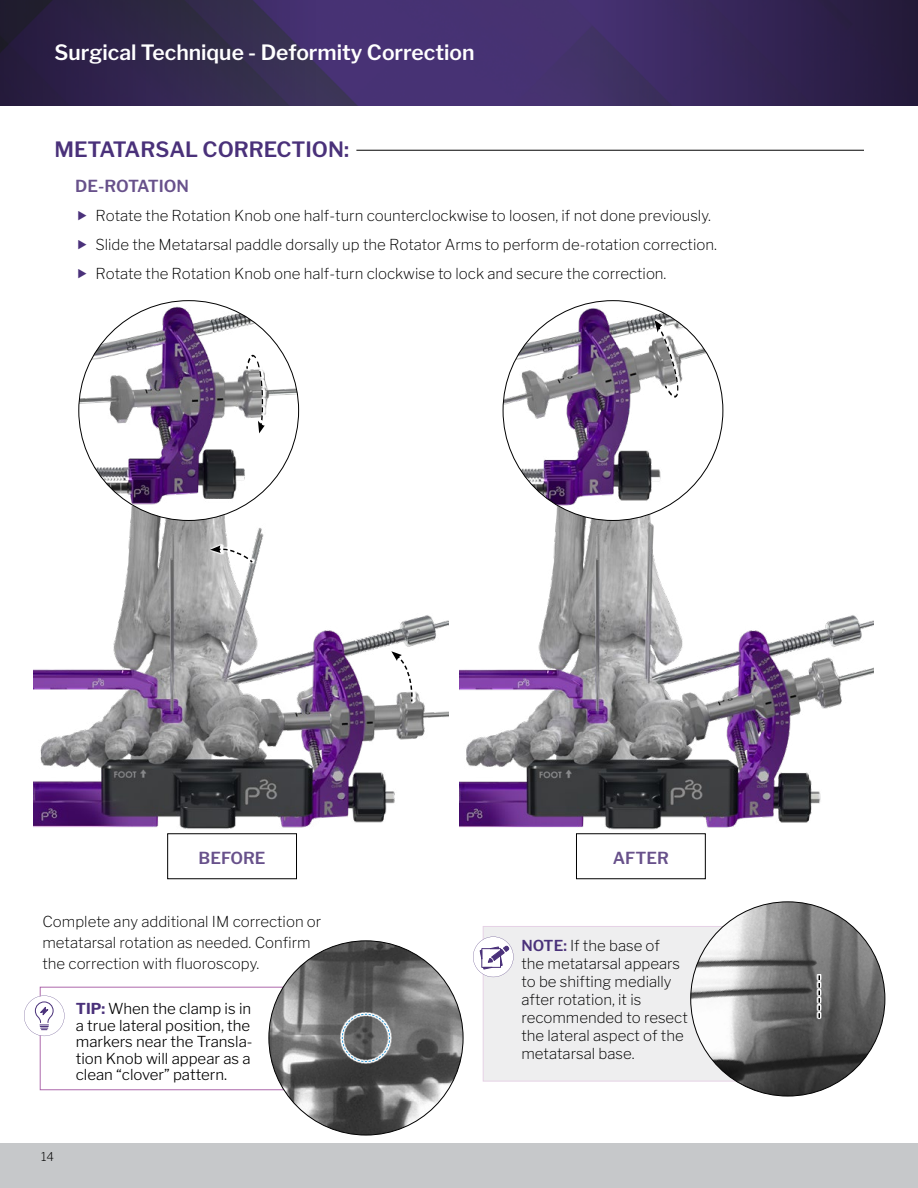
<style>
.page{position:relative;width:918px;height:1188px;background:#fff}
.page>*{position:absolute;margin:0;border:0;box-sizing:border-box;transform-origin:0 0}
.t1{font:600 21px "Libre Franklin";color:#fff}
.t2{font:600 21px "Libre Franklin";color:#4a317a}
.t3{font:600 16.5px "Libre Franklin";color:#68518b}
.t4{font:200 15px/18px "Libre Franklin";color:#000}
.t5{font:300 15px/16.5px "Libre Franklin";color:#000}
.t6{font:200 12px "Libre Franklin";color:#000}
.s1{font-weight:700;color:#4a317a}
.s2{font-weight:600;color:#4a317a}
</style>
<div class="page">
<div style="left:0;top:1143px;width:918px;height:45px;background:#c6c8ca"></div>
<hr style="left:356px;top:150px;width:508px;height:1px;background:#000">
<div style="left:316px;top:0;width:272px;height:106px;background:#473274"></div>
<div style="left:588px;top:0;width:330px;height:106px;background:linear-gradient(to right,#45326f,#24193a)"></div>
<svg style="left:0;top:0;width:316px;height:106px;background:#30264a"></svg>
<div style="left:40px;top:987px;width:249px;height:103px;border:1px solid #ad68ab"></div>
<img style="left:34px;top:506px;width:414px;height:374px">
<div style="left:483px;top:926px;width:275px;height:156px;background:#eeeeef"></div>
<svg style="left:473px;top:937px;width:41px;height:40px"></svg>
<img style="left:269px;top:941px;width:194px;height:194px;border-radius:97px">
<img style="left:459px;top:506px;width:414px;height:374px">
<div style="left:168px;top:834px;width:129px;height:45px;background:#fff"></div>
<div style="left:576px;top:834px;width:129px;height:45px;background:#fff"></div>
<img style="left:691px;top:902px;width:194px;height:194px;border-radius:97px">
<svg style="left:817px;top:974px;width:5px;height:45px"></svg>
<svg style="left:819px;top:975px;width:1px;height:43px"></svg>
<svg style="left:208px;top:540px;width:48px;height:27px"></svg>
<svg style="left:377px;top:645px;width:53px;height:60px"></svg>
<img style="left:503px;top:301px;width:220px;height:219px;border-radius:110px">
<svg style="left:642px;top:313px;width:45px;height:93px"></svg>
<img style="left:79px;top:301px;width:220px;height:219px;border-radius:110px">
<svg style="left:244px;top:349px;width:22px;height:90px"></svg>
<svg style="left:24px;top:996px;width:40px;height:40px"></svg>
<svg style="left:340px;top:1012px;width:52px;height:52px"></svg>
<svg style="left:342px;top:1014px;width:48px;height:48px;background:#777b7d"></svg>
<h1 class="t1" style="left:55px;top:40px;width:421px">Surgical Technique - Deformity Correction</h1>
<h1 class="t2" style="left:55px;top:137px;width:296px">METATARSAL CORRECTION:</h1>
<p class="t3" style="left:75px;top:176px;width:115px">DE-ROTATION</p>
<p class="t4" style="left:96px;top:202px;width:623px;line-height:28.8px">Rotate the Rotation Knob one half-turn counterclockwise to loosen, if not done previously.<br>Slide the Metatarsal paddle dorsally up the Rotator Arms to perform de-rotation correction.<br>Rotate the Rotation Knob one half-turn clockwise to lock and secure the correction.</p>
<p class="t3" style="left:199px;top:848px;width:69px">BEFORE</p>
<p class="t3" style="left:613px;top:848px;width:58px">AFTER</p>
<p class="t4" style="left:43px;top:911px;width:280px;line-height:21px">Complete any additional IM correction or metatarsal rotation as needed. Confirm the correction with fluoroscopy.</p>
<p class="t5" style="left:76px;top:1000px;width:178px"><span class="s1">TIP:</span> When the clamp is in a true lateral position, the markers near the Transla&shy;tion Knob will appear as a clean “clover” pattern.</p>
<p class="t6" style="left:41px;top:1150px;width:14px">14</p>
<p class="t4" style="left:521px;top:937px;width:168px"><span class="s2">NOTE:</span> If the base of<br>the metatarsal appears to be shifting medially after rotation, it is recommended to resect the lateral aspect of the metatarsal base.</p>
</div>
